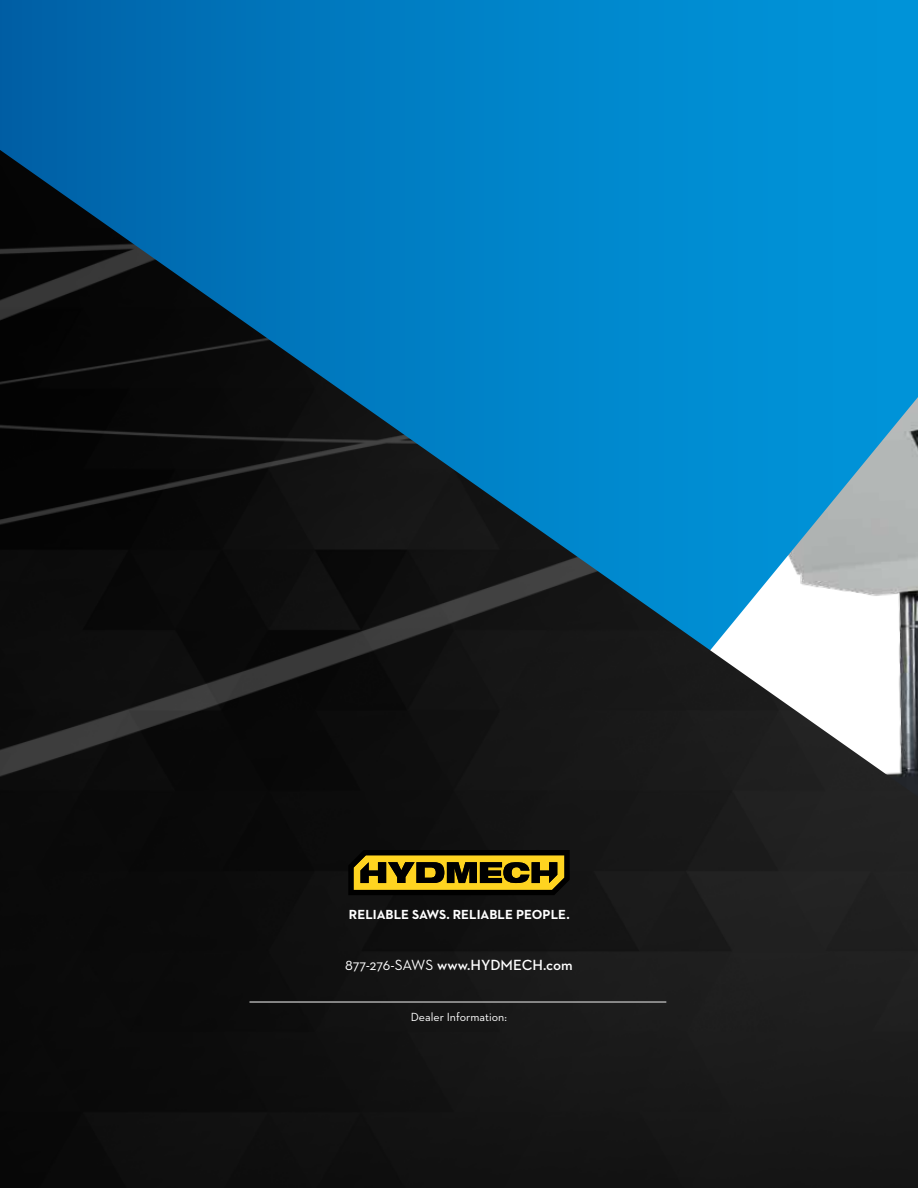
<style>
.page{position:relative;width:918px;height:1188px;background:#fff}
.page>*{position:absolute;margin:0;border:0;box-sizing:border-box;transform-origin:0 0}
.t1{font:600 15px "Neutraface 2 Text";color:#fff}
.t2{font:700 13.35px "Neutraface 2 Text";color:#fff}
.t3{font:12px "Neutraface 2 Text";color:#fff}
.s1{font-weight:400}
</style>
<div class="page">
<svg style="left:0;top:0;width:918px;height:150px"></svg>
<img style="left:0;top:150px;width:918px;height:1038px">
<svg style="left:348px;top:850px;width:222px;height:45px"></svg>
<hr style="left:249px;top:1002px;width:417px;height:1px;background:#fff">
<p class="t2" style="left:349px;top:906px;width:222px">RELIABLE SAWS. RELIABLE PEOPLE.</p>
<p class="t1" style="left:345px;top:956px;width:229px"><span class="s1">877-276-SAWS</span> www.HYDMECH.com</p>
<p class="t3" style="left:411px;top:1010px;width:98px">Dealer Information:</p>
</div>
